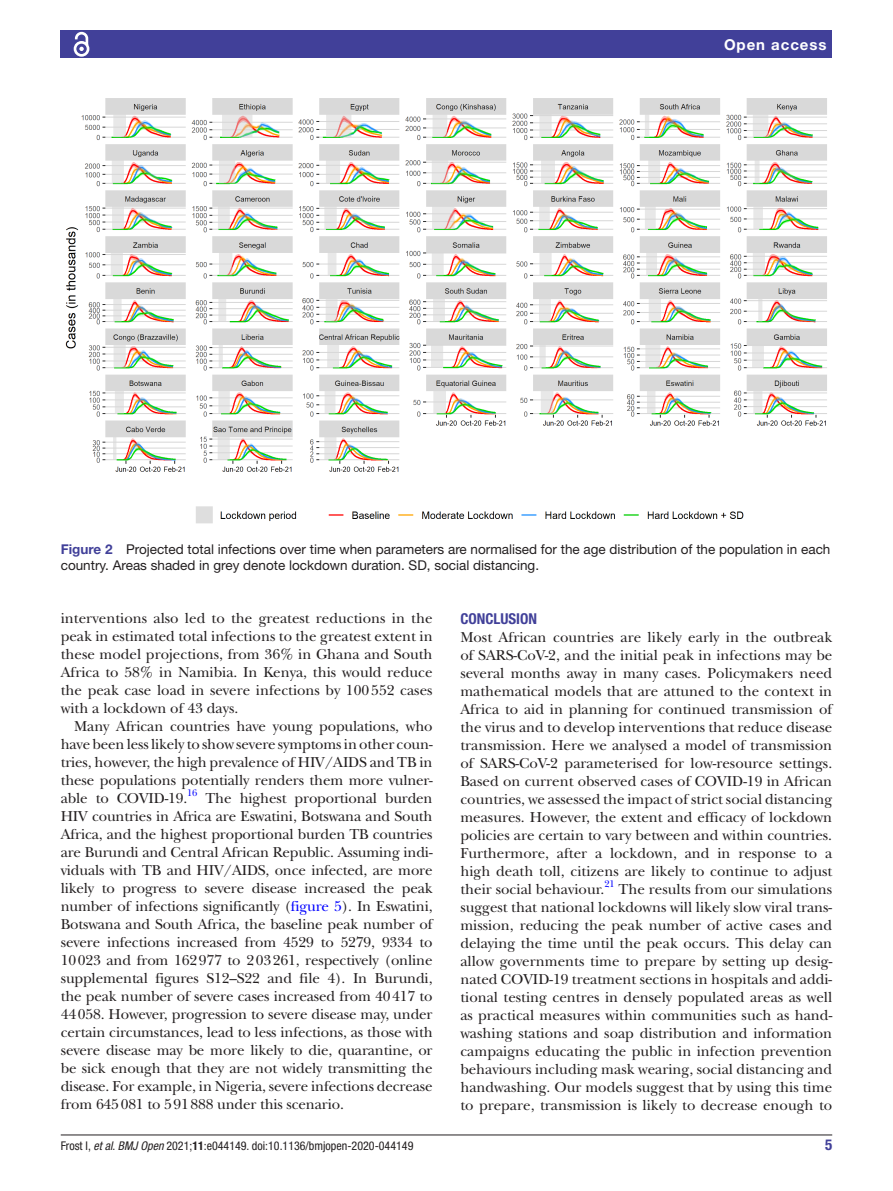
<style>
.page{position:relative;width:893px;height:1191px;background:#fff}
.page>*{position:absolute;margin:0;border:0;box-sizing:border-box;transform-origin:0 0}
.t1{font:15px/18px "New Baskerville";color:#231f20;text-align:justify}
.t2{font:700 condensed 15px "Helvetica Neue LT Std";color:#414099}
.t3{font:700 15px "Helvetica Neue LT Std";letter-spacing:.065em;color:#fff}
.t4{font:13.5px/16.2px "Helvetica Neue LT Std";color:#231f20}
.t5{font:condensed 12px "Helvetica Neue LT Std";color:#231f20}
.t6{font:9.9px "New Baskerville";color:#00f}
.s1{font-weight:700;color:#414099}
.s2{color:#00f}
.s3{font-style:italic}
.s4{font-weight:700}
</style>
<div class="page">
<hr style="left:61px;top:1134px;width:771px;height:1px;background:#231f20">
<div style="left:61px;top:31px;width:771px;height:27px;background:#414099"></div>
<svg style="left:73px;top:31px;width:17px;height:26px"></svg>
<img style="left:65px;top:98px;width:762px;height:426px">
<p class="t3" style="left:724px;top:35px;width:104px">Open access</p>
<p class="t4" style="left:61px;top:540px;width:771px"><span class="s1">Figure 2</span> Projected total infections over time when parameters are normalised for the age distribution of the population in each country. Areas shaded in grey denote lockdown duration. SD, social distancing.</p>
<p class="t1" style="left:61px;top:609px;width:373px">interventions also led to the greatest reductions in the peak in estimated total infections to the greatest extent in these model projections, from 36% in Ghana and South Africa to 58% in Namibia. In Kenya, this would reduce the peak case load in severe infections by 100552 cases with a lockdown of 43 days.</p>
<p class="t1" style="left:61px;top:717px;width:373px;text-indent:14px">Many African countries have young populations, who have been less likely to show severe symptoms in other coun&shy;tries, however, the high prevalence of HIV/AIDS and TB in these populations potentially renders them more vulner&shy;able to COVID-19.</p>
<p class="t6" style="left:187px;top:787px;width:12px">16</p>
<p class="t1" style="left:61px;top:789px;width:373px;text-indent:145px">The highest proportional burden HIV countries in Africa are Eswatini, Botswana and South Africa, and the highest proportional burden TB countries are Burundi and Central African Republic. Assuming indi&shy;viduals with TB and HIV/AIDS, once infected, are more likely to progress to severe disease increased the peak number of infections significantly (<span class="s2">figure 5</span>). In Eswatini, Botswana and South Africa, the baseline peak number of severe infections increased from 4529 to 5279, 9334 to 10023 and from 162977 to 203261, respectively (online supplemental figures S12–S22 and file 4). In Burundi, the peak number of severe cases increased from 40417 to 44058. However, progression to severe disease may, under certain circumstances, lead to less infections, as those with severe disease may be more likely to die, quarantine, or be sick enough that they are not widely transmitting the disease. For example, in Nigeria, severe infections decrease from 645081 to 591888 under this scenario.</p>
<p class="t2" style="left:460px;top:609px;width:78px">CONCLUSION</p>
<p class="t1" style="left:460px;top:628px;width:373px">Most African countries are likely early in the outbreak of SARS-CoV-2, and the initial peak in infections may be several months away in many cases. Policymakers need mathematical models that are attuned to the context in Africa to aid in planning for continued transmission of the virus and to develop interventions that reduce disease transmission. Here we analysed a model of transmission of SARS-CoV-2 parameterised for low-resource settings.<br>Based on current observed cases of COVID-19 in African countries, we assessed the impact of strict social distancing measures. However, the extent and efficacy of lockdown policies are certain to vary between and within countries.<br>Furthermore, after a lockdown, and in response to a high death toll, citizens are likely to continue to adjust their social behaviour.</p>
<p class="t6" style="left:604px;top:878px;width:12px">21</p>
<p class="t1" style="left:460px;top:880px;width:373px;text-indent:158px">The results from our simulations suggest that national lockdowns will likely slow viral trans&shy;mission, reducing the peak number of active cases and delaying the time until the peak occurs. This delay can allow governments time to prepare by setting up desig&shy;nated COVID-19 treatment sections in hospitals and addi&shy;tional testing centres in densely populated areas as well as practical measures within communities such as hand&shy;washing stations and soap distribution and information campaigns educating the public in infection prevention behaviours including mask wearing, social distancing and handwashing. Our models suggest that by using this time to prepare, transmission is likely to decrease enough to</p>
<p class="t5" style="left:61px;top:1138px;width:354px">Frost I, <span class="s3">et al</span>. <span class="s3">BMJ Open</span> 2021;<span class="s4">11</span>:e044149. doi:10.1136/bmjopen-2020-044149</p>
<p class="t2" style="left:825px;top:1135px;width:9px">5</p>
</div>
